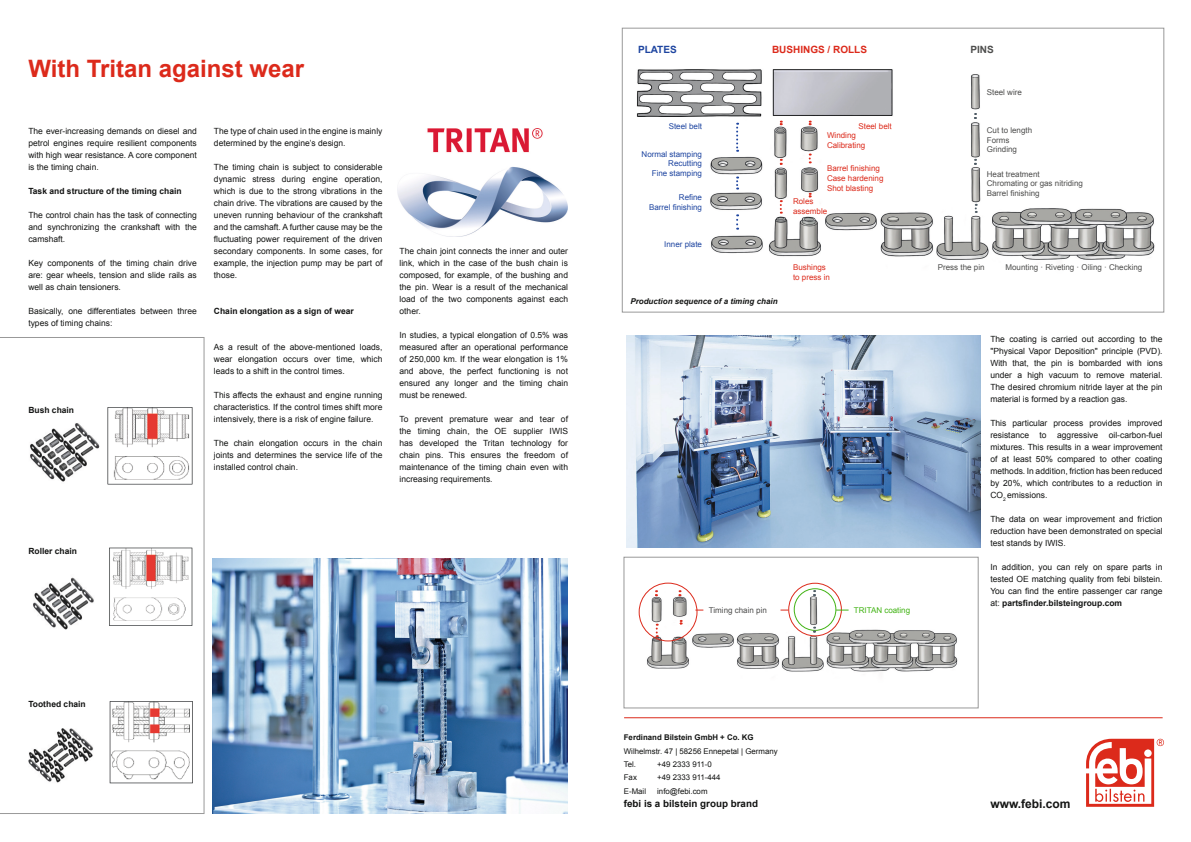
<style>
.page{position:relative;width:1191px;height:842px;background:#fff}
.page>*{position:absolute;margin:0;border:0;box-sizing:border-box;transform-origin:0 0}
.t1{font:700 24px "Arial";color:#dc2a1b}
.t2{font:700 12px "Arial";color:#131413}
.t3{font:700 10px "Arial";color:#dc2a1b}
.t4{font:700 10px "Arial";color:#1e45a0}
.t5{font:700 10px "Arial";color:#4d4d4c}
.t6{font:700 9.8px "Arial";color:#131413}
.t7{font:8.5px/12px "Arial";color:#131413;text-align:justify}
.t8{font:700 8.5px "Arial";color:#131413}
.t9{font:8px/9.6px "Arial";color:#4d4d4c}
.t10{font:8px/9.6px "Arial";color:#dc2a1b}
.t11{font:8px/9.6px "Arial";color:#1e45a0;text-align:right}
.t12{font:italic 700 8px "Arial";color:#131413}
.t13{font:8px "Arial";color:#41b314}
.t14{font:7.9px/13.4px "Arial";color:#131413}
.t15{font:700 7.9px "Arial";color:#131413}
.s1{font-weight:700}
</style>
<div class="page">
<img style="left:646px;top:591px;width:312px;height:81px">
<svg style="left:655px;top:590px;width:2px;height:6px"></svg>
<svg style="left:678px;top:590px;width:2px;height:6px"></svg>
<svg style="left:656px;top:624px;width:2px;height:13px"></svg>
<div style="left:638px;top:583px;width:59px;height:58px;border:1px solid #dc2a1b;border-radius:50%"></div>
<div style="left:788px;top:583px;width:54px;height:53px;border:1px solid #dc2a1b;border-radius:50%"></div>
<div style="left:793px;top:588px;width:43px;height:43px;border:1px solid #41b314;border-radius:50%"></div>
<svg style="left:813px;top:590px;width:2px;height:6px"></svg>
<svg style="left:813px;top:627px;width:2px;height:6px"></svg>
<svg style="left:836px;top:610px;width:12px;height:1px"></svg>
<div style="left:624px;top:557px;width:354px;height:151px;border:1px solid #999"></div>
<img style="left:623px;top:69px;width:541px;height:244px">
<svg style="left:736px;top:123px;width:2px;height:29px"></svg>
<svg style="left:736px;top:177px;width:2px;height:13px"></svg>
<svg style="left:780px;top:159px;width:2px;height:6px"></svg>
<svg style="left:974px;top:113px;width:2px;height:6px"></svg>
<svg style="left:974px;top:204px;width:2px;height:9px"></svg>
<svg style="left:974px;top:159px;width:2px;height:6px"></svg>
<svg style="left:780px;top:200px;width:2px;height:14px"></svg>
<svg style="left:808px;top:154px;width:2px;height:9px"></svg>
<svg style="left:736px;top:214px;width:2px;height:16px"></svg>
<svg style="left:0;top:337px;width:204px;height:477px"></svg>
<hr style="left:624px;top:717px;width:538px;height:1px;background:#dc2a1b">
<img style="left:108px;top:406px;width:85px;height:78px">
<img style="left:108px;top:547px;width:85px;height:80px">
<img style="left:109px;top:701px;width:85px;height:84px">
<img style="left:2px;top:725px;width:96px;height:61px">
<img style="left:397px;top:129px;width:170px;height:108px">
<img style="left:212px;top:558px;width:355px;height:256px">
<img style="left:626px;top:336px;width:354px;height:211px">
<svg style="left:1086px;top:739px;width:78px;height:68px"></svg>
<div style="left:622px;top:28px;width:542px;height:284px;border:1px solid #999"></div>
<h1 class="t1" style="left:28px;top:53px;width:277px">With Tritan against wear</h1>
<p class="t7" style="left:28px;top:125px;width:170px">The ever-increasing demands on diesel and petrol engines require resilient components with high wear resistance. A core component is the timing chain.</p>
<p class="t8" style="left:28px;top:185px;width:155px">Task and structure of the timing chain</p>
<p class="t7" style="left:28px;top:209px;width:170px">The control chain has the task of connecting and synchronizing the crankshaft with the camshaft.</p>
<p class="t7" style="left:28px;top:257px;width:170px">Key components of the timing chain drive are: gear wheels, tension and slide rails as well as chain tensioners.</p>
<p class="t7" style="left:28px;top:305px;width:170px">Basically, one differentiates between three types of timing chains:</p>
<p class="t8" style="left:28px;top:404px;width:47px">Bush chain</p>
<p class="t7" style="left:214px;top:125px;width:170px">The type of chain used in the engine is mainly determined by the engine’s design.</p>
<p class="t7" style="left:214px;top:161px;width:170px">The timing chain is subject to considerable dynamic stress during engine operation, which is due to the strong vibrations in the chain drive. The vibrations are caused by the uneven running behaviour of the crankshaft and the camshaft. A further cause may be the fluctuating power requirement of the driven secondary components. In some cases, for example, the injection pump may be part of those.</p>
<p class="t8" style="left:214px;top:305px;width:141px">Chain elongation as a sign of wear</p>
<p class="t7" style="left:214px;top:341px;width:170px">As a result of the above-mentioned loads, wear elongation occurs over time, which leads to a shift in the control times.</p>
<p class="t7" style="left:214px;top:389px;width:170px">This affects the exhaust and engine running characteristics. If the control times shift more intensively, there is a risk of engine failure.</p>
<p class="t7" style="left:214px;top:437px;width:170px">The chain elongation occurs in the chain joints and determines the service life of the installed control chain.</p>
<p class="t7" style="left:399px;top:245px;width:170px">The chain joint connects the inner and outer link, which in the case of the bush chain is composed, for example, of the bushing and the pin. Wear is a result of the mechanical load of the two components against each other.</p>
<p class="t7" style="left:399px;top:329px;width:170px">In studies, a typical elongation of 0.5% was measured after an operational performance of 250,000 km. If the wear elongation is 1% and above, the perfect functioning is not ensured any longer and the timing chain must be renewed.</p>
<p class="t7" style="left:399px;top:413px;width:170px">To prevent premature wear and tear of the timing chain, the OE supplier IWIS has developed the Tritan technology for chain pins. This ensures the freedom of maintenance of the timing chain even with increasing requirements.</p>
<p class="t8" style="left:28px;top:545px;width:50px">Roller chain</p>
<p class="t8" style="left:28px;top:698px;width:59px">Toothed chain</p>
<p class="t4" style="left:638px;top:42px;width:40px">PLATES</p>
<p class="t3" style="left:772px;top:42px;width:97px">BUSHINGS / ROLLS</p>
<p class="t5" style="left:970px;top:42px;width:25px">PINS</p>
<p class="t11" style="left:668px;top:122px;width:35px">Steel belt</p>
<p class="t10" style="left:858px;top:122px;width:35px">Steel belt</p>
<p class="t11" style="left:641px;top:149px;width:62px">Normal stamping<br>Recutting<br>Fine stamping</p>
<p class="t10" style="left:827px;top:130px;width:40px">Winding<br>Calibrating</p>
<p class="t10" style="left:827px;top:164px;width:58px">Barrel finishing<br>Case hardening<br>Shot blasting</p>
<p class="t11" style="left:649px;top:192px;width:54px">Refine<br>Barrel finishing</p>
<p class="t10" style="left:793px;top:197px;width:36px">Roles assemble</p>
<p class="t11" style="left:664px;top:239px;width:39px">Inner plate</p>
<p class="t12" style="left:630px;top:296px;width:149px">Production sequence of a timing chain</p>
<p class="t10" style="left:793px;top:263px;width:38px">Bushings to press in</p>
<p class="t9" style="left:709px;top:606px;width:59px">Timing chain pin</p>
<p class="t13" style="left:854px;top:605px;width:58px">TRITAN coating</p>
<p class="t9" style="left:986px;top:87px;width:37px">Steel wire</p>
<p class="t9" style="left:986px;top:125px;width:47px">Cut to length<br>Forms<br>Grinding</p>
<p class="t9" style="left:986px;top:169px;width:98px">Heat treatment<br>Chromating or gas nitriding<br>Barrel finishing</p>
<p class="t9" style="left:938px;top:263px;width:48px">Press the pin</p>
<p class="t9" style="left:1005px;top:263px;width:138px">Mounting · Riveting · Oiling · Checking</p>
<p class="t7" style="left:990px;top:333px;width:174px">The coating is carried out according to the "Physical Vapor Deposition" principle (PVD).<br>With that, the pin is bombarded with ions under a high vacuum to remove material.<br>The desired chromium nitride layer at the pin material is formed by a reaction gas.</p>
<p class="t7" style="left:990px;top:417px;width:174px">This particular process provides improved resistance to aggressive oil-carbon-fuel mixtures. This results in a wear improvement of at least 50% compared to other coating methods. In addition, friction has been reduced by 20%, which contributes to a reduction in CO<sub>2</sub> emissions.</p>
<p class="t7" style="left:990px;top:513px;width:174px">The data on wear improvement and friction reduction have been demonstrated on special test stands by IWIS.</p>
<p class="t7" style="left:990px;top:561px;width:174px">In addition, you can rely on spare parts in tested OE matching quality from febi bilstein.<br>You can find the entire passenger car range at: <span class="s1">partsfinder.bilsteingroup.com</span></p>
<p class="t15" style="left:624px;top:732px;width:131px">Ferdinand Bilstein GmbH + Co. KG</p>
<p class="t14" style="left:624px;top:744px;width:155px">Wilhelmstr. 47 | 58256 Ennepetal | Germany<br>Tel.</p>
<p class="t14" style="left:657px;top:757px;width:56px">+49 2333 911-0</p>
<p class="t14" style="left:624px;top:771px;width:15px">Fax</p>
<p class="t14" style="left:657px;top:771px;width:65px">+49 2333 911-444</p>
<p class="t14" style="left:624px;top:784px;width:24px">E-Mail</p>
<p class="t14" style="left:657px;top:784px;width:52px">info@febi.com</p>
<p class="t6" style="left:624px;top:797px;width:136px">febi is a bilstein group brand</p>
<h2 class="t2" style="left:990px;top:795px;width:82px">www.febi.com</h2>
</div>
